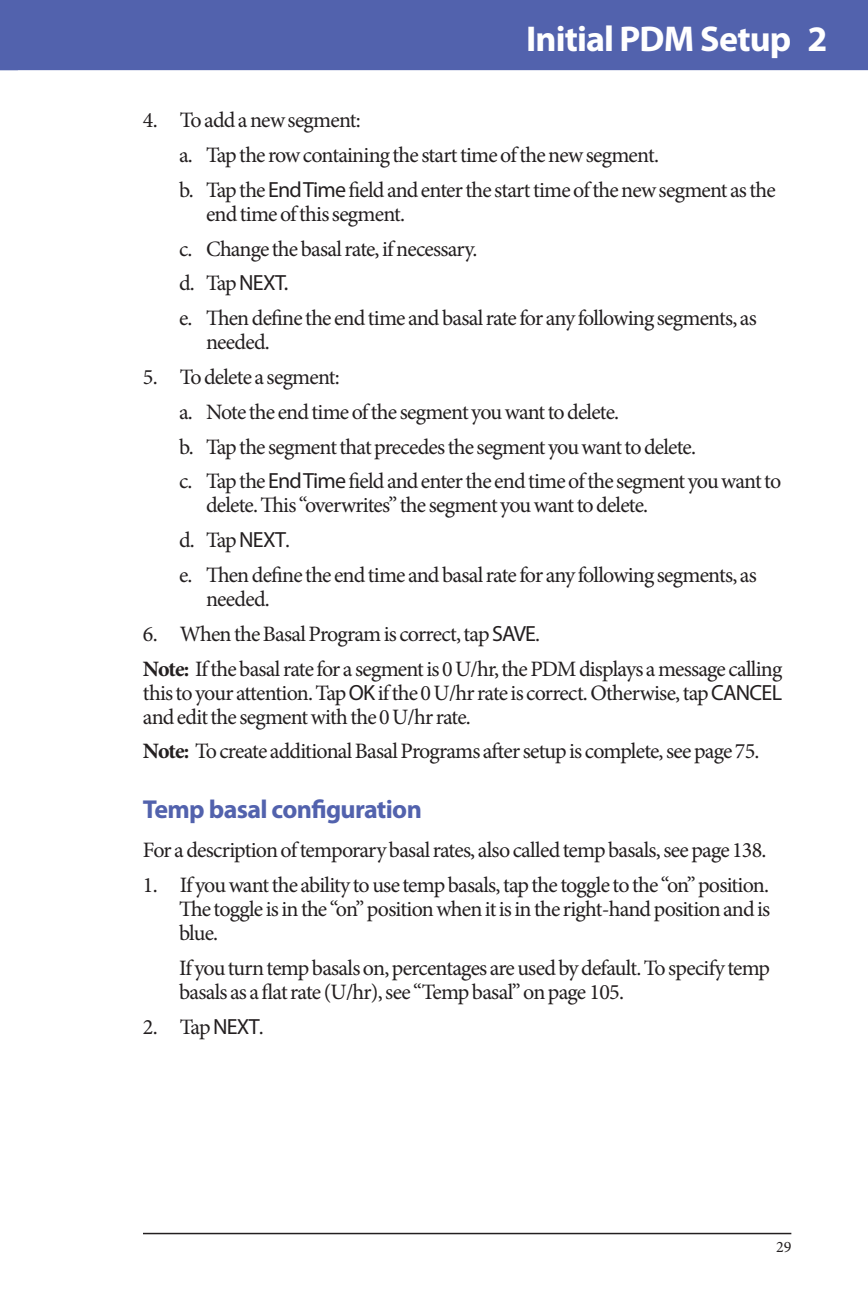
<style>
.page{position:relative;width:868px;height:1297px;background:#fff}
.page>*{position:absolute;margin:0;border:0;box-sizing:border-box;transform-origin:0 0}
.t1{font:700 36px "Myriad Pro";letter-spacing:-.025em;color:#fff}
.Head2{font:700 26px "Myriad Pro";letter-spacing:-.025em;color:#5262ad}
.BodyTextIndent{font:22px/24px "Minion Pro";letter-spacing:-.035em;color:#231f20}
.BodyText{font:22px "Minion Pro";letter-spacing:-.035em;color:#231f20}
.t2{font:16px "Minion Pro";color:#231f20}
.s1{font-family:"Myriad Pro"}
.s2{font-weight:700}
</style>
<div class="page">
<div style="left:18px;top:0;width:849px;height:70px;background:#5262ad"></div>
<hr style="left:143px;top:1233px;width:648px;height:1px;background:#231f20">
<svg style="left:0;top:0;width:18px;height:70px"></svg>
<h1 class="t1" style="left:526px;top:16px;width:303px">Initial PDM Setup 2</h1>
<p class="BodyTextIndent" style="left:143px;top:108px;width:219px">4. To add a new segment:</p>
<p class="BodyTextIndent" style="left:179px;top:143px;width:481px">a. Tap the row containing the start time of the new segment.</p>
<p class="BodyTextIndent" style="left:206px;top:178px;width:571px;text-indent:-27px">b. Tap the <span class="s1">End Time</span> field and enter the start time of the new segment as the end time of this segment.</p>
<p class="BodyTextIndent" style="left:179px;top:237px;width:300px">c. Change the basal rate, if necessary.</p>
<p class="BodyTextIndent" style="left:179px;top:271px;width:111px">d. Tap <span class="s1">NEXT.</span></p>
<p class="BodyTextIndent" style="left:206px;top:306px;width:552px;text-indent:-27px">e. Then define the end time and basal rate for any following segments, as needed.</p>
<p class="BodyTextIndent" style="left:143px;top:365px;width:198px">5. To delete a segment:</p>
<p class="BodyTextIndent" style="left:179px;top:400px;width:441px">a. Note the end time of the segment you want to delete.</p>
<p class="BodyTextIndent" style="left:179px;top:435px;width:518px">b. Tap the segment that precedes the segment you want to delete.</p>
<p class="BodyTextIndent" style="left:206px;top:469px;width:576px;text-indent:-27px">c. Tap the <span class="s1">End Time</span> field and enter the end time of the segment you want to delete. This “overwrites” the segment you want to delete.</p>
<p class="BodyTextIndent" style="left:179px;top:528px;width:113px">d. Tap <span class="s1">NEXT</span>.</p>
<p class="BodyTextIndent" style="left:206px;top:563px;width:552px;text-indent:-27px">e. Then define the end time and basal rate for any following segments, as needed.</p>
<p class="BodyTextIndent" style="left:143px;top:622px;width:399px">6. When the Basal Program is correct, tap <span class="s1">SAVE</span>.</p>
<p class="BodyTextIndent" style="left:143px;top:657px;width:640px;text-align:justify"><span class="s2">Note:</span> If the basal rate for a segment is 0 U/hr, the PDM displays a message calling this to your attention. Tap <span class="s1">OK</span> if the 0 U/hr rate is correct. Otherwise, tap <span class="s1">CANCEL </span>and edit the segment with the 0 U/hr rate.</p>
<p class="BodyTextIndent" style="left:143px;top:739px;width:618px"><span class="s2">Note:</span> To create additional Basal Programs after setup is complete, see page 75.</p>
<p class="Head2" style="left:143px;top:792px;width:280px">Temp basal configuration</p>
<p class="BodyText" style="left:143px;top:835px;width:625px">For a description of temporary basal rates, also called temp basals, see page 138.</p>
<p class="BodyTextIndent" style="left:179px;top:873px;width:592px;text-align:justify;text-indent:-36px">1. If you want the ability to use temp basals, tap the toggle to the “on” position.<br>The toggle is in the “on” position when it is in the right-hand position and is blue.</p>
<p class="BodyTextIndent" style="left:179px;top:956px;width:592px">If you turn temp basals on, percentages are used by default. To specify temp basals as a flat rate (U/hr), see “Temp basal” on page 105.</p>
<p class="BodyTextIndent" style="left:143px;top:1015px;width:122px">2. Tap <span class="s1">NEXT</span>.</p>
<p class="t2" style="left:776px;top:1236px;width:17px">29</p>
</div>
